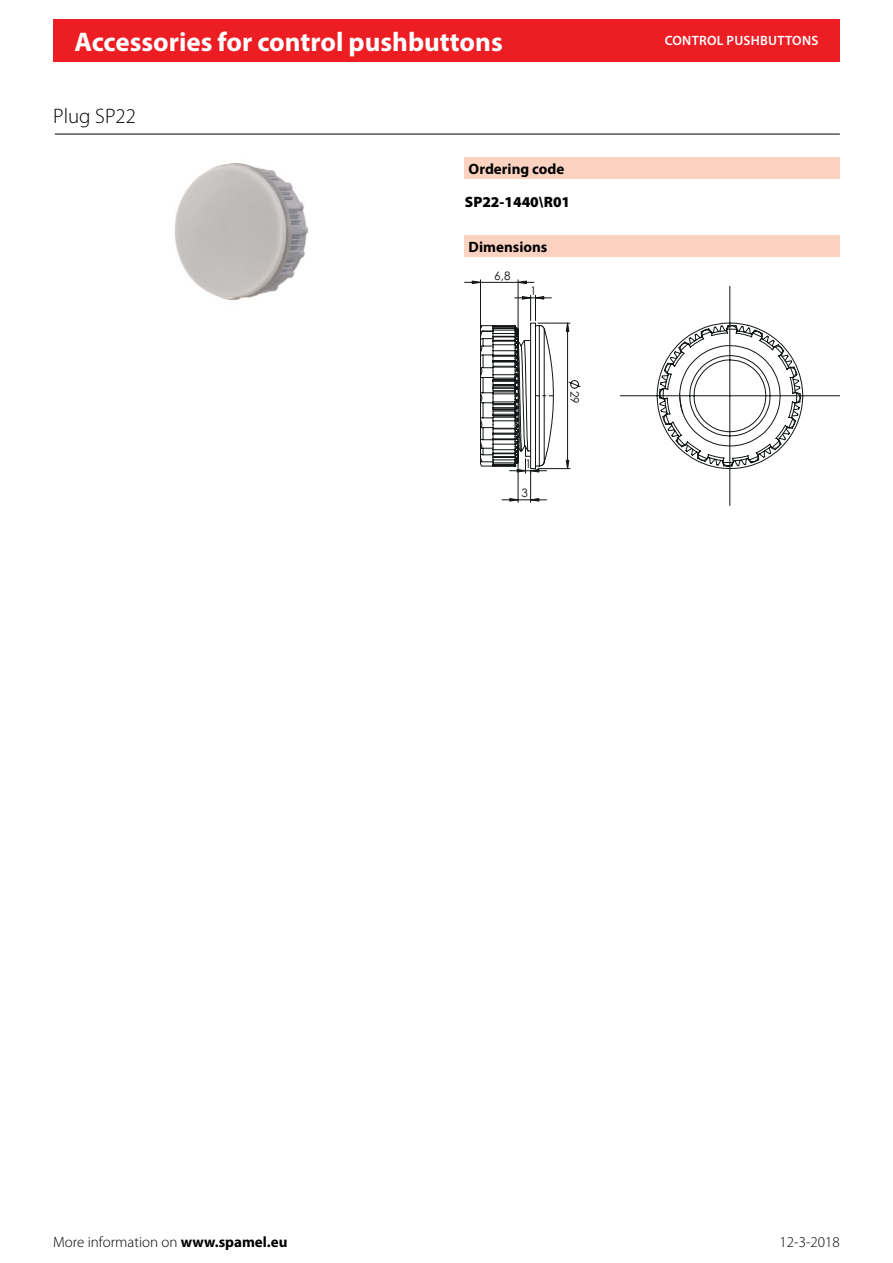
<style>
.page{position:relative;width:893px;height:1263px;background:#fff}
.page>*{position:absolute;margin:0;border:0;box-sizing:border-box;transform-origin:0 0}
.t1{font:700 27px "Myriad Pro";color:#fff}
.t2{font:300 21px "Myriad Pro";color:#000}
.t3{font:300 15px "Myriad Pro";color:#000}
.Überschrift{font:700 15px "Myriad Pro";color:#000}
.TS_Bestellschlüssel{font:900 15px "Myriad Pro";color:#000}
.t4{font:600 13.5px "Myriad Pro";letter-spacing:.02em;color:#fff}
.Cecha_Wymiary{font:11.7px "Century Gothic";color:#121617}
.s1{font-weight:700}
</style>
<div class="page">
<div style="left:53px;top:19px;width:787px;height:43px;background:#ed1d24"></div>
<img style="left:174px;top:163px;width:135px;height:137px">
<div style="left:464px;top:157px;width:376px;height:22px;background:#fcd3c1"></div>
<div style="left:464px;top:236px;width:376px;height:21px;background:#fcd3c1"></div>
<svg style="left:464px;top:282px;width:376px;height:224px"></svg>
<hr style="left:518px;top:280px;width:1px;height:176px;background:#121617">
<hr style="left:480px;top:280px;width:1px;height:174px;background:#121617">
<hr style="left:518px;top:456px;width:1px;height:46px;background:#121617">
<hr style="left:530px;top:471px;width:1px;height:31px;background:#121617">
<svg style="left:518px;top:281px;width:9px;height:3px"></svg>
<svg style="left:472px;top:281px;width:8px;height:3px"></svg>
<svg style="left:502px;top:498px;width:44px;height:4px"></svg>
<svg style="left:480px;top:295px;width:320px;height:178px"></svg>
<hr style="left:55px;top:134px;width:785px;height:1px;background:#000">
<h1 class="t1" style="left:74px;top:24px;width:430px">Accessories for control pushbuttons</h1>
<p class="t2" style="left:53px;top:105px;width:84px">Plug SP22</p>
<p class="Überschrift" style="left:469px;top:159px;width:97px">Ordering code</p>
<p class="TS_Bestellschlüssel" style="left:465px;top:192px;width:107px">SP22-1440\R01</p>
<p class="Überschrift" style="left:469px;top:237px;width:80px">Dimensions</p>
<p class="Cecha_Wymiary" style="left:494px;top:267px;width:18px">6,8</p>
<p class="Cecha_Wymiary" style="left:530px;top:283px;width:8px">1</p>
<p class="Cecha_Wymiary" style="left:525px;top:456px;width:8px">1</p>
<p class="Cecha_Wymiary" style="left:521px;top:485px;width:8px">3</p>
<p class="Cecha_Wymiary" style="left:583px;top:391px;width:15px;rotate:90deg">29</p>
<p class="t4" style="left:665px;top:32px;width:155px">CONTROL PUSHBUTTONS</p>
<p class="t3" style="left:53px;top:1234px;width:236px">More information on <span class="s1">www.spamel.eu</span></p>
<p class="t3" style="left:780px;top:1234px;width:62px">12-3-2018</p>
</div>
